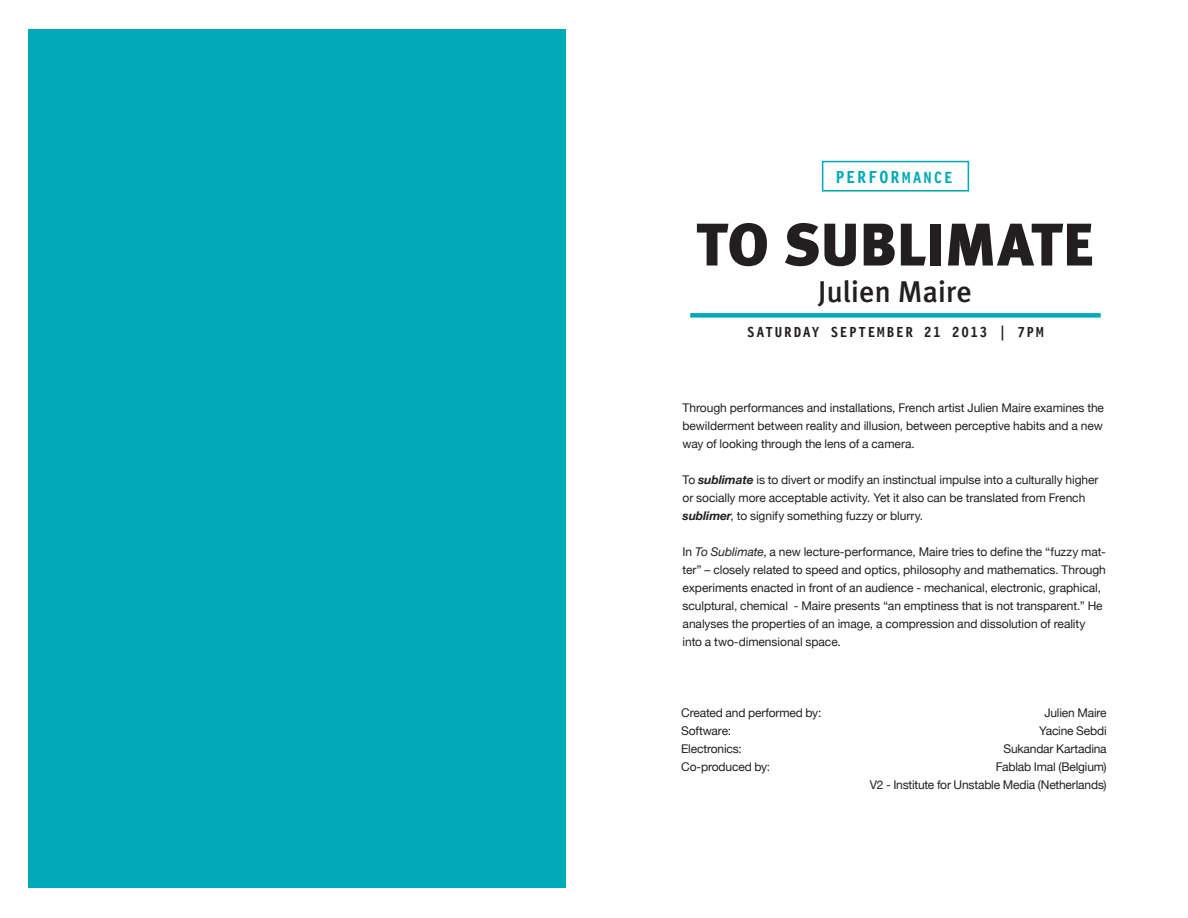
<style>
.page{position:relative;width:1188px;height:918px;background:#fff}
.page>*{position:absolute;margin:0;border:0;box-sizing:border-box;transform-origin:0 0}
.t1{font:900 60px "Meta Pro";color:#231f20}
.t2{font:500 30px "Meta Pro";letter-spacing:-.01em;color:#231f20}
.t3{font:700 18px "Letter Gothic 12 Pitch BT";letter-spacing:.11em;color:#00aab6}
.t4{font:700 15px "Letter Gothic 12 Pitch BT";letter-spacing:.12em;color:#231f20}
.t5{font:12px/18px "Helvetica Neue";letter-spacing:-.005em;color:#231f20}
.s1{font-size:16.65px}
.s2{font-weight:700;font-style:italic}
.s3{font-style:italic}
</style>
<div class="page">
<div style="left:28px;top:30px;width:538px;height:858px;background:#00aab6"></div>
<div style="left:690px;top:313px;width:411px;height:5px;background:#00aab6"></div>
<div style="left:822px;top:161px;width:147px;height:31px;border:2px solid #00aab6"></div>
<p class="t3" style="left:835px;top:167px;width:118px">PERFOR<span class="s1">MANCE</span></p>
<p class="t1" style="left:696px;top:197px;width:399px">TO SUBLIMATE</p>
<p class="t2" style="left:818px;top:268px;width:155px">Julien Maire</p>
<p class="t4" style="left:747px;top:324px;width:298px">SATURDAY SEPTEMBER 21 2013 | 7PM</p>
<p class="t5" style="left:683px;top:398px;width:423px;text-align:justify">Through performances and installations, French artist Julien Maire examines the bewilderment between reality and illusion, between perceptive habits and a new way of looking through the lens of a camera.</p>
<p class="t5" style="left:683px;top:470px;width:418px">To <span class="s2">sublimate</span> is to divert or modify an instinctual impulse into a culturally higher or socially more acceptable activity. Yet it also can be translated from French <span class="s2">sublimer</span>, to signify something fuzzy or blurry.</p>
<p class="t5" style="left:683px;top:542px;width:425px">In <span class="s3">To Sublimate</span>, a new lecture-performance, Maire tries to define the “fuzzy mat&shy;ter” – closely related to speed and optics, philosophy and mathematics. Through experiments enacted in front of an audience - mechanical, electronic, graphical, sculptural, chemical - Maire presents “an emptiness that is not transparent.” He analyses the properties of an image, a compression and dissolution of reality into a two-dimensional space.</p>
<p class="t5" style="left:681px;top:704px;width:142px">Created and performed by:</p>
<p class="t5" style="left:1044px;top:704px;width:64px">Julien Maire</p>
<p class="t5" style="left:681px;top:722px;width:51px">Software:</p>
<p class="t5" style="left:1039px;top:722px;width:69px">Yacine Sebdi</p>
<p class="t5" style="left:681px;top:740px;width:62px">Electronics:</p>
<p class="t5" style="left:1004px;top:740px;width:105px">Sukandar Kartadina</p>
<p class="t5" style="left:681px;top:758px;width:90px">Co-produced by:</p>
<p class="t5" style="left:996px;top:758px;width:112px">Fablab Imal (Belgium)</p>
<p class="t5" style="left:870px;top:776px;width:239px">V2 - Institute for Unstable Media (Netherlands)</p>
</div>
